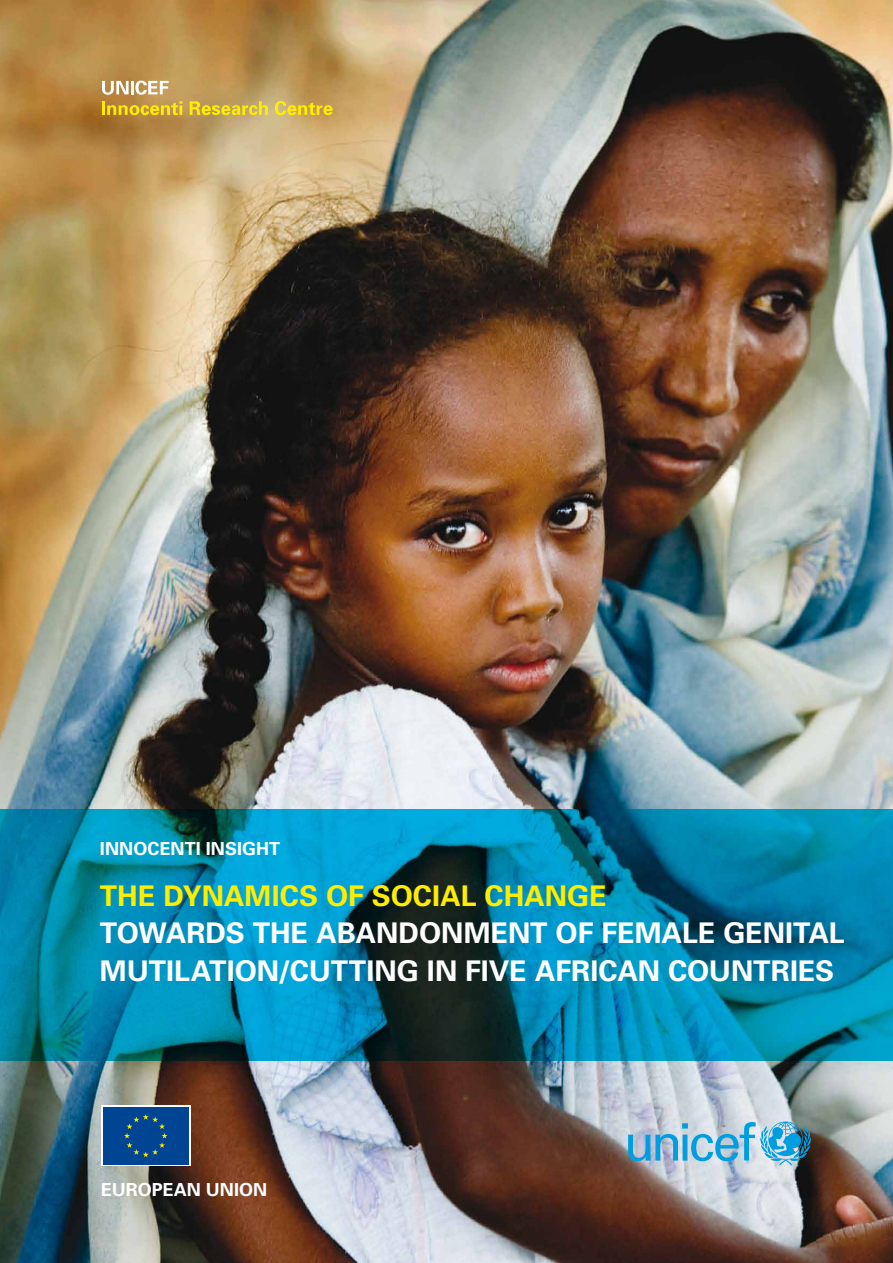
<style>
.page{position:relative;width:893px;height:1263px;background:#fff}
.page>*{position:absolute;margin:0;border:0;box-sizing:border-box;transform-origin:0 0}
.t1{font:700 28.5px/37.5px "Univers";color:#fff}
.t2{font:700 28.5px "Univers";color:#ffed00}
.t3{font:700 18px "Univers";letter-spacing:.005em;color:#fff}
</style>
<div class="page">
<img style="left:0;top:0;width:893px;height:1263px">
<img style="left:0;top:809px;width:893px;height:251px">
<svg style="left:102px;top:81px;width:67px;height:14px"></svg>
<hr style="left:102px;top:101px;width:3px;height:14px;background:#ffed00">
<svg style="left:107px;top:101px;width:75px;height:14px"></svg>
<svg style="left:190px;top:101px;width:78px;height:14px"></svg>
<svg style="left:275px;top:101px;width:58px;height:14px"></svg>
<svg style="left:101px;top:1105px;width:89px;height:61px"></svg>
<div style="left:103px;top:1107px;width:86px;height:57px;background:#004494"></div>
<svg style="left:124px;top:1114px;width:43px;height:43px"></svg>
<svg style="left:628px;top:1121px;width:183px;height:44px;background:#84bad4"></svg>
<p class="t3" style="left:100px;top:837px;width:182px">INNOCENTI INSIGHT</p>
<p class="t2" style="left:100px;top:877px;width:508px">THE DYNAMICS OF SOCIAL CHANGE</p>
<p class="t1" style="left:100px;top:913px;width:746px">TOWARDS THE ABANDONMENT OF FEMALE GENITAL<br>MUTILATION/CUTTING IN FIVE AFRICAN COUNTRIES</p>
<p class="t3" style="left:101px;top:1178px;width:168px">EUROPEAN UNION</p>
</div>
